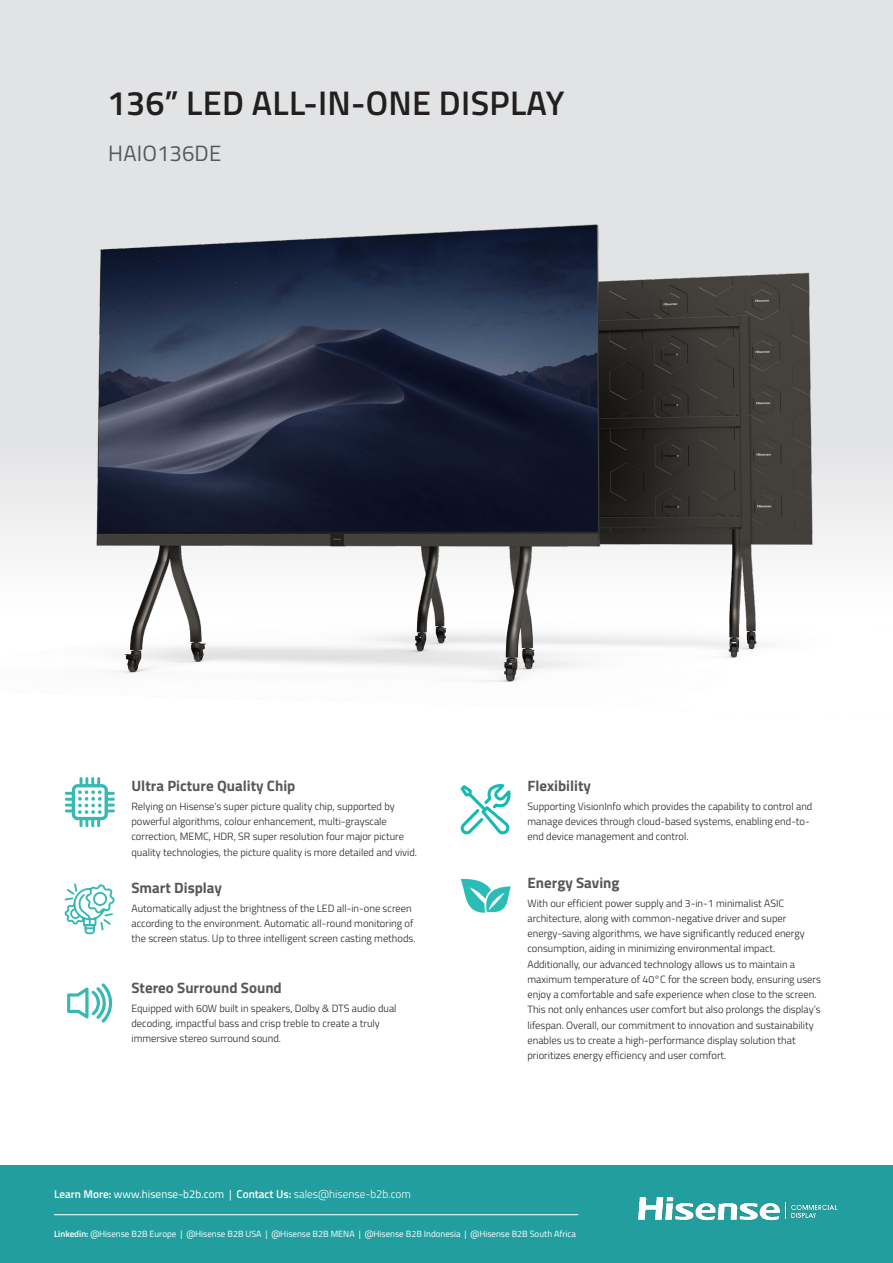
<style>
.page{position:relative;width:893px;height:1263px;background:#fff}
.page>*{position:absolute;margin:0;border:0;box-sizing:border-box;transform-origin:0 0}
.t1{font:600 34.2px "Titillium Web";letter-spacing:.01em;color:#231f20}
.t2{font:22.05px "Titillium Web";letter-spacing:.005em;color:#57585a}
.t3{font:700 15px "Titillium Web";color:#57585a}
.t4{font:300 11.25px "Titillium Web";color:#fff}
.t5{font:300 10.5px/15.3px "Titillium Web";color:#231f20}
.t6{font:9px "Titillium Web";color:#fff}
.s1{font-weight:600}
.s2{font-weight:400}
</style>
<div class="page">
<div style="left:0;top:0;width:893px;height:719px;background:#dcdddf"></div>
<div style="left:0;top:1165px;width:893px;height:98px;background:#239e9e"></div>
<hr style="left:54px;top:1214px;width:524px;height:1px;background:#fff">
<img style="left:0;top:224px;width:893px;height:495px">
<svg style="left:65px;top:777px;width:50px;height:50px"></svg>
<svg style="left:64px;top:883px;width:51px;height:52px"></svg>
<svg style="left:460px;top:784px;width:51px;height:51px"></svg>
<svg style="left:461px;top:878px;width:50px;height:35px"></svg>
<svg style="left:67px;top:983px;width:45px;height:40px"></svg>
<p class="t1" style="left:107px;top:78px;width:459px">136” LED ALL-IN-ONE DISPLAY</p>
<p class="t2" style="left:108px;top:137px;width:114px">HAIO136DE</p>
<p class="t3" style="left:131px;top:774px;width:165px">Ultra Picture Quality Chip</p>
<p class="t5" style="left:131px;top:798px;width:265px">Relying on Hisense’s super picture quality chip, supported by</p>
<p class="t5" style="left:131px;top:813px;width:257px">powerful algorithms, colour enhancement, multi-grayscale</p>
<p class="t5" style="left:131px;top:829px;width:274px">correction, MEMC, HDR, SR super resolution four major picture</p>
<p class="t5" style="left:131px;top:844px;width:287px">quality technologies, the picture quality is more detailed and vivid.</p>
<p class="t3" style="left:131px;top:876px;width:92px">Smart Display</p>
<p class="t5" style="left:131px;top:900px;width:282px">Automatically adjust the brightness of the LED all-in-one screen</p>
<p class="t5" style="left:131px;top:915px;width:283px">according to the environment. Automatic all-round monitoring of</p>
<p class="t5" style="left:131px;top:930px;width:286px">the screen status. Up to three intelligent screen casting methods.</p>
<p class="t3" style="left:131px;top:976px;width:152px">Stereo Surround Sound</p>
<p class="t5" style="left:131px;top:1000px;width:267px">Equipped with 60W built in speakers, Dolby &amp; DTS audio dual</p>
<p class="t5" style="left:131px;top:1015px;width:250px">decoding, impactful bass and crisp treble to create a truly</p>
<p class="t5" style="left:131px;top:1030px;width:151px">immersive stereo surround sound.</p>
<p class="t3" style="left:527px;top:774px;width:65px">Flexibility</p>
<p class="t5" style="left:527px;top:798px;width:286px">Supporting VisionInfo which provides the capability to control and manage devices through cloud-based systems, enabling end-to&shy;end device management and control.</p>
<p class="t3" style="left:527px;top:871px;width:94px">Energy Saving</p>
<p class="t5" style="left:527px;top:895px;width:295px">With our efficient power supply and 3-in-1 minimalist ASIC architecture, along with common-negative driver and super energy-saving algorithms, we have significantly reduced energy consumption, aiding in minimizing environmental impact.<br>Additionally, our advanced technology allows us to maintain a maximum temperature of 40°C for the screen body, ensuring users enjoy a comfortable and safe experience when close to the screen.<br>This not only enhances user comfort but also prolongs the display’s lifespan. Overall, our commitment to innovation and sustainability enables us to create a high-performance display solution that prioritizes energy efficiency and user comfort.</p>
<p class="t4" style="left:54px;top:1186px;width:358px"><span class="s1">Learn More:</span> <span class="s2">www.hisense-b2b.com |</span> <span class="s1">Contact Us:</span> sales@hisense-b2b.com</p>
<p class="t6" style="left:54px;top:1227px;width:523px"><span class="s1">Linkedin:</span> @Hisense B2B Europe | @Hisense B2B USA | @Hisense B2B MENA | @Hisense B2B Indonesia | @Hisense B2B South Africa</p>
</div>
